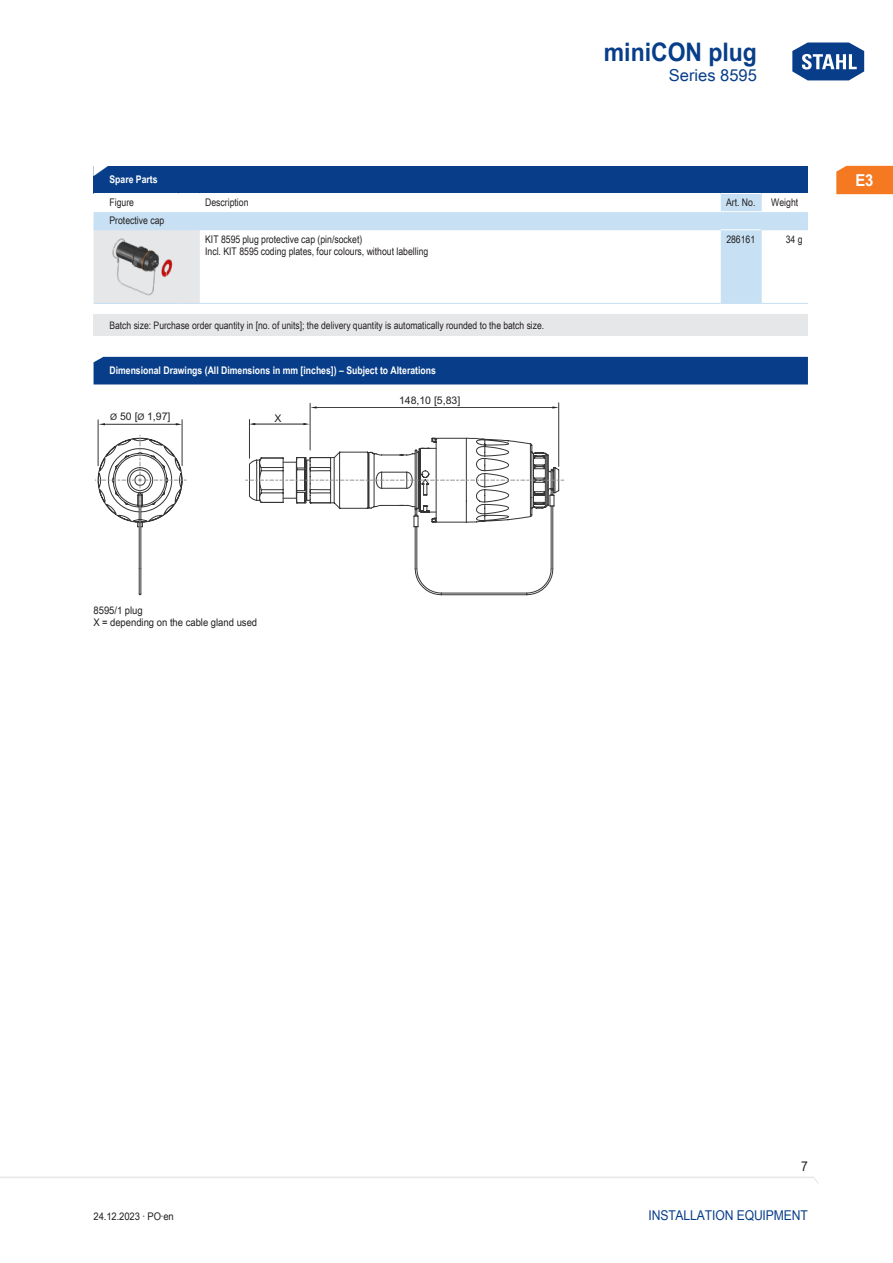
<style>
.page{position:relative;width:893px;height:1263px;background:#fff}
.page>*{position:absolute;margin:0;border:0;box-sizing:border-box;transform-origin:0 0}
.t1{font:700 25.5px "Arial Unicode MS";color:#083e89;scale:.9 1}
.TabHeader1stColumn{font:700 24px "Arial Unicode MS";color:#fff;scale:1.45 1}
.t2{font:16.5px "Arial Unicode MS";color:#083e89}
.t3{font:700 16.5px "Arial Unicode MS";color:#fff;scale:.9 1}
.t4{font:13.5px "Arial Unicode MS";letter-spacing:-.01em;color:#083e89;scale:.9 1}
.t5{font:13.5px "Arial Unicode MS";color:#231f20;scale:.9 1}
.TabBodyLeft{font:10.5px/12px "Arial Unicode MS";color:#231f20;scale:.83 1}
.TabHeader1stColumn-2{font:700 10.5px "Arial Unicode MS";color:#fff;scale:.83 1}
.TabBodyLeft-2{font:10.5px "Arial Unicode MS";color:#231f20;scale:.9 1}
.t6{font:10.5px "Arial";color:#231f20}
.TabBodyCenter{font:10.5px "Arial Unicode MS";color:#231f20;scale:.83 1}
.TabBody1stColumnTitl{font:10.5px "Arial Unicode MS";color:#231f20;scale:.83 1}
.TabBody1stColumn{font:10.5px "Arial Unicode MS";color:#231f20;scale:.83 1}
.TabBodyRight{font:10.5px "Arial Unicode MS";color:#231f20;scale:.83 1}
.Notes{font:10.35px "Arial Unicode MS";color:#231f20;scale:.83 1}
.t7{font:9px "Arial";color:#231f20}
</style>
<div class="page">
<svg style="left:792px;top:42px;width:73px;height:39px"></svg>
<svg style="left:0;top:1176px;width:818px;height:7px"></svg>
<div style="left:836px;top:166px;width:57px;height:28px;background:#f47921"></div>
<div style="left:94px;top:314px;width:714px;height:22px;background:#e6e7e9"></div>
<svg style="left:97px;top:402px;width:462px;height:36px"></svg>
<svg style="left:553px;top:438px;width:7px;height:135px"></svg>
<svg style="left:138px;top:438px;width:415px;height:158px"></svg>
<svg style="left:95px;top:435px;width:91px;height:159px"></svg>
<hr style="left:104px;top:424px;width:74px;height:1px;background:#231f20">
<hr style="left:253px;top:424px;width:53px;height:1px;background:#231f20">
<hr style="left:316px;top:407px;width:239px;height:1px;background:#231f20">
<svg style="left:303px;top:423px;width:7px;height:2px"></svg>
<svg style="left:552px;top:406px;width:7px;height:2px"></svg>
<svg style="left:310px;top:406px;width:7px;height:2px"></svg>
<svg style="left:246px;top:480px;width:318px;height:1px"></svg>
<div style="left:94px;top:166px;width:714px;height:27px;background:#083e89"></div>
<svg style="left:94px;top:194px;width:714px;height:109px"></svg>
<svg style="left:761px;top:194px;width:1px;height:17px"></svg>
<hr style="left:94px;top:211px;width:85px;height:1px;background:#fff">
<svg style="left:179px;top:211px;width:21px;height:1px"></svg>
<hr style="left:200px;top:211px;width:521px;height:1px;background:#fff">
<hr style="left:721px;top:211px;width:40px;height:1px;background:#fff">
<hr style="left:761px;top:211px;width:47px;height:1px;background:#fff">
<svg style="left:94px;top:229px;width:106px;height:75px;background:#e4e6e9"></svg>
<hr style="left:200px;top:229px;width:521px;height:1px;background:#c7e0f3">
<hr style="left:200px;top:303px;width:521px;height:1px;background:#c7e0f3">
<hr style="left:721px;top:229px;width:40px;height:1px;background:#fff">
<hr style="left:721px;top:303px;width:40px;height:1px;background:#c7e0f3">
<hr style="left:761px;top:229px;width:47px;height:1px;background:#c7e0f3">
<hr style="left:761px;top:303px;width:47px;height:1px;background:#c7e0f3">
<hr style="left:761px;top:230px;width:1px;height:73px;background:#c7e0f3">
<img style="left:109px;top:235px;width:68px;height:63px">
<div style="left:94px;top:357px;width:714px;height:27px;background:#083e89"></div>
<h1 class="t1" style="left:604px;top:33px;width:172px">miniCON plug</h1>
<h3 class="t2" style="left:669px;top:63px;width:90px">Series 8595</h3>
<p class="TabHeader1stColumn" style="left:90px;top:154px;width:16px">◤</p>
<p class="TabHeader1stColumn-2" style="left:109px;top:172px;width:60px">Spare Parts</p>
<p class="TabBody1stColumn" style="left:109px;top:195px;width:31px">Figure</p>
<p class="TabBodyLeft" style="left:205px;top:196px;width:54px">Description</p>
<p class="TabBodyCenter" style="left:726px;top:195px;width:37px">Art. No.</p>
<p class="TabBodyCenter" style="left:771px;top:195px;width:34px">Weight</p>
<p class="TabBody1stColumnTitl" style="left:109px;top:213px;width:68px">Protective cap</p>
<p class="TabBodyLeft" style="left:205px;top:233px;width:270px">KIT 8595 plug protective cap (pin/socket)<br>Incl. KIT 8595 coding plates, four colours, without labelling</p>
<p class="TabBodyCenter" style="left:726px;top:231px;width:36px">286161</p>
<p class="TabBodyRight" style="left:786px;top:231px;width:22px">34 g</p>
<p class="Notes" style="left:109px;top:318px;width:525px">Batch size: Purchase order quantity in [no. of units]; the delivery quantity is automatically rounded to the batch size.</p>
<p class="TabHeader1stColumn-2" style="left:109px;top:363px;width:395px">Dimensional Drawings (All Dimensions in mm [inches]) – Subject to Alterations</p>
<p class="t6" style="left:120px;top:412px;width:52px">50 [ 1,97]</p>
<p class="t6" style="left:275px;top:414px;width:9px">X</p>
<p class="t7" style="left:110px;top:414px;width:9px">Ø</p>
<p class="t7" style="left:138px;top:414px;width:9px">Ø</p>
<p class="t6" style="left:399px;top:396px;width:63px">148,10 [5,83]</p>
<h3 class="t3" style="left:855px;top:168px;width:22px">E3</h3>
<p class="TabBodyLeft-2" style="left:94px;top:603px;width:56px">8595/1 plug</p>
<p class="TabBodyLeft-2" style="left:94px;top:615px;width:183px">X = depending on the cable gland used</p>
<h3 class="t5" style="left:801px;top:1157px;width:9px">7</h3>
<p class="TabBodyLeft-2" style="left:94px;top:1208px;width:91px">24.12.2023 · PO·en</p>
<h3 class="t4" style="left:648px;top:1205px;width:179px">Installation Equipment</h3>
</div>
